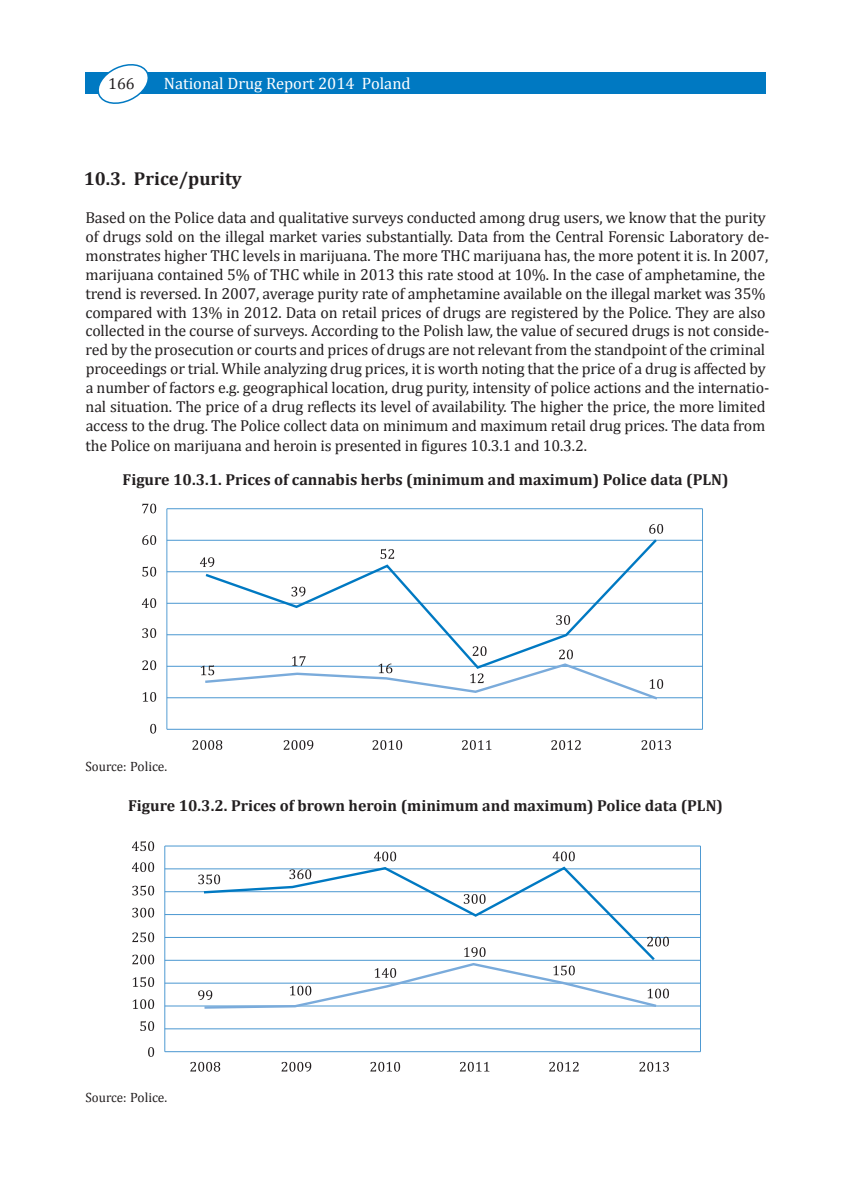
<style>
.page{position:relative;width:851px;height:1191px;background:#fff}
.page>*{position:absolute;margin:0;border:0;box-sizing:border-box;transform-origin:0 0}
.t1{font:700 18.75px "Cambria";color:#231f20}
.t2{font:16.5px "Cambria";color:#fff}
.t3{font:15.9px/18.9px "Cambria";letter-spacing:-.01em;color:#231f20}
.t4{font:700 15.9px "Cambria";color:#231f20}
.t5{font:13.5px "Cambria";letter-spacing:-.005em;color:#231f20;scale:.96 1}
</style>
<div class="page">
<div style="left:85px;top:72px;width:680px;height:22px;background:#0079c2"></div>
<svg style="left:98px;top:64px;width:50px;height:40px"></svg>
<svg style="left:150px;top:724px;width:6px;height:9px"></svg>
<svg style="left:192px;top:740px;width:30px;height:10px"></svg>
<svg style="left:283px;top:740px;width:30px;height:10px"></svg>
<svg style="left:372px;top:740px;width:30px;height:10px"></svg>
<svg style="left:551px;top:740px;width:29px;height:10px"></svg>
<svg style="left:641px;top:740px;width:29px;height:10px"></svg>
<svg style="left:462px;top:740px;width:29px;height:10px"></svg>
<svg style="left:142px;top:566px;width:14px;height:10px"></svg>
<svg style="left:142px;top:692px;width:14px;height:9px"></svg>
<svg style="left:142px;top:535px;width:14px;height:10px"></svg>
<svg style="left:142px;top:660px;width:14px;height:10px"></svg>
<svg style="left:142px;top:503px;width:14px;height:10px"></svg>
<svg style="left:142px;top:628px;width:14px;height:10px"></svg>
<svg style="left:142px;top:598px;width:14px;height:10px"></svg>
<hr style="left:167px;top:729px;width:535px;height:1px;background:#4393cf">
<hr style="left:167px;top:697px;width:535px;height:1px;background:#4393cf">
<hr style="left:167px;top:666px;width:535px;height:1px;background:#4393cf">
<hr style="left:167px;top:634px;width:535px;height:1px;background:#4393cf">
<hr style="left:167px;top:603px;width:535px;height:1px;background:#4393cf">
<hr style="left:167px;top:571px;width:535px;height:1px;background:#4393cf">
<hr style="left:167px;top:540px;width:535px;height:1px;background:#4393cf">
<hr style="left:167px;top:508px;width:535px;height:1px;background:#4393cf">
<hr style="left:166px;top:509px;width:1px;height:220px;background:#4393cf">
<hr style="left:702px;top:509px;width:1px;height:220px;background:#4393cf">
<svg style="left:203px;top:539px;width:456px;height:107px"></svg>
<svg style="left:200px;top:557px;width:14px;height:10px"></svg>
<svg style="left:291px;top:587px;width:14px;height:9px"></svg>
<svg style="left:380px;top:549px;width:14px;height:10px"></svg>
<svg style="left:556px;top:615px;width:14px;height:10px"></svg>
<svg style="left:649px;top:524px;width:14px;height:9px"></svg>
<svg style="left:201px;top:646px;width:462px;height:54px"></svg>
<svg style="left:148px;top:1047px;width:6px;height:9px"></svg>
<svg style="left:190px;top:1062px;width:30px;height:9px"></svg>
<svg style="left:281px;top:1062px;width:30px;height:9px"></svg>
<svg style="left:370px;top:1062px;width:30px;height:9px"></svg>
<svg style="left:549px;top:1062px;width:29px;height:9px"></svg>
<svg style="left:639px;top:1062px;width:29px;height:9px"></svg>
<svg style="left:460px;top:1062px;width:29px;height:9px"></svg>
<svg style="left:132px;top:932px;width:22px;height:10px"></svg>
<svg style="left:140px;top:1021px;width:14px;height:10px"></svg>
<svg style="left:132px;top:907px;width:22px;height:10px"></svg>
<svg style="left:133px;top:999px;width:21px;height:10px"></svg>
<svg style="left:132px;top:885px;width:22px;height:10px"></svg>
<svg style="left:132px;top:841px;width:22px;height:10px"></svg>
<svg style="left:132px;top:862px;width:22px;height:10px"></svg>
<svg style="left:133px;top:977px;width:21px;height:10px"></svg>
<svg style="left:132px;top:954px;width:22px;height:10px"></svg>
<hr style="left:165px;top:1051px;width:535px;height:1px;background:#4393cf">
<hr style="left:165px;top:1028px;width:535px;height:1px;background:#4393cf">
<hr style="left:165px;top:1005px;width:535px;height:1px;background:#4393cf">
<hr style="left:165px;top:982px;width:535px;height:1px;background:#4393cf">
<hr style="left:165px;top:960px;width:535px;height:1px;background:#4393cf">
<hr style="left:165px;top:937px;width:535px;height:1px;background:#4393cf">
<hr style="left:165px;top:914px;width:535px;height:1px;background:#4393cf">
<hr style="left:165px;top:891px;width:535px;height:1px;background:#4393cf">
<hr style="left:165px;top:868px;width:535px;height:1px;background:#4393cf">
<hr style="left:165px;top:845px;width:535px;height:1px;background:#4393cf">
<hr style="left:164px;top:846px;width:1px;height:205px;background:#4393cf">
<hr style="left:700px;top:846px;width:1px;height:205px;background:#4393cf">
<svg style="left:201px;top:866px;width:456px;height:70px"></svg>
<svg style="left:198px;top:874px;width:22px;height:10px"></svg>
<svg style="left:289px;top:869px;width:22px;height:10px"></svg>
<svg style="left:374px;top:851px;width:22px;height:10px"></svg>
<svg style="left:463px;top:894px;width:22px;height:9px"></svg>
<svg style="left:552px;top:851px;width:22px;height:10px"></svg>
<svg style="left:198px;top:936px;width:471px;height:73px"></svg>
<p class="t3" style="left:108px;top:74px;width:28px">166</p>
<p class="t3" style="left:110px;top:74px;width:28px">166</p>
<p class="t2" style="left:164px;top:74px;width:248px">National Drug Report 2014 Poland</p>
<p class="t1" style="left:84px;top:165px;width:160px">10.3. Price/purity</p>
<p class="t3" style="left:85px;top:208px;width:685px">Based on the Police data and qualitative surveys conducted among drug users, we know that the purity of drugs sold on the illegal market varies substantially. Data from the Central Forensic Laboratory de&shy;monstrates higher THC levels in marijuana. The more THC marijuana has, the more potent it is. In 2007, marijuana contained 5% of THC while in 2013 this rate stood at 10%. In the case of amphetamine, the trend is reversed. In 2007, average purity rate of amphetamine available on the illegal market was 35% compared with 13% in 2012. Data on retail prices of drugs are registered by the Police. They are also collected in the course of surveys. According to the Polish law, the value of secured drugs is not conside&shy;red by the prosecution or courts and prices of drugs are not relevant from the standpoint of the criminal proceedings or trial. While analyzing drug prices, it is worth noting that the price of a drug is affected by a number of factors e.g. geographical location, drug purity, intensity of police actions and the internatio&shy;nal situation. The price of a drug reflects its level of availability. The higher the price, the more limited access to the drug. The Police collect data on minimum and maximum retail drug prices. The data from the Police on marijuana and heroin is presented in figures 10.3.1 and 10.3.2.</p>
<p class="t4" style="left:123px;top:468px;width:607px">Figure 10.3.1. Prices of cannabis herbs (minimum and maximum) Police data (PLN)</p>
<p class="t5" style="left:85px;top:758px;width:87px">Source: Police.</p>
<p class="t4" style="left:128px;top:794px;width:596px">Figure 10.3.2. Prices of brown heroin (minimum and maximum) Police data (PLN)</p>
<p class="t5" style="left:85px;top:1089px;width:87px">Source: Police.</p>
</div>
